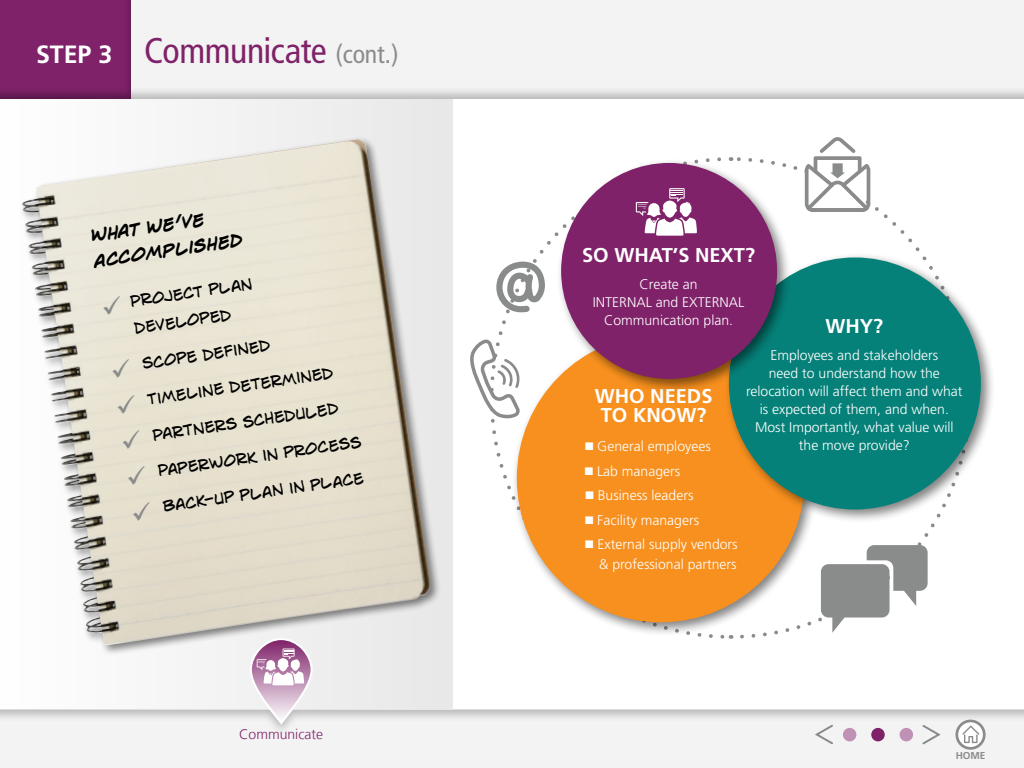
<style>
.page{position:relative;width:1024px;height:768px;background:#fff}
.page>*{position:absolute;margin:0;border:0;box-sizing:border-box;transform-origin:0 0}
.t1{font:condensed 35.8px "Frutiger";letter-spacing:-.015em;color:#7f2269}
.t2{font:700 20px/19px "Frutiger";color:#fff;text-align:center}
.t3{font:16.2px/27.6px "Lint Mc Cree Intl BB";color:#000;text-align:center}
.t4{font:italic 700 16.2px/25.6px "Lint Mc Cree Intl BB";color:#000}
.t5{font:300 14px/18px "Frutiger";color:#fff;text-align:center}
.t6{font:300 14px "Frutiger LT Com";color:#7f2269}
.t7{font:700 10px "Frutiger";color:#8a8c8c}
.s1{font-weight:700;font-stretch:normal;font-size:25px;color:#fff}
.s2{font-size:25.8px;color:#8a8c8c}
.s3{color:#8a8c8c}
</style>
<div class="page">
<div style="left:0;top:0;width:1024px;height:106px;background:#000;opacity:.25"></div>
<div style="left:0;top:0;width:140px;height:100px;background:#000;opacity:.35"></div>
<div style="left:0;top:702px;width:1024px;height:66px;background:#000;opacity:.25"></div>
<div style="left:0;top:99px;width:452px;height:610px;background:linear-gradient(to right,#fefefe,#e8e8e8)"></div>
<div style="left:19px;top:136px;width:422px;height:520px;background:#000;opacity:.5"></div>
<img style="left:21px;top:139px;width:337px;height:335px">
<svg style="left:813px;top:723px;width:22px;height:23px"></svg>
<svg style="left:921px;top:723px;width:22px;height:23px"></svg>
<div style="left:511px;top:329px;width:308px;height:308px;background:#000;opacity:.5"></div>
<div style="left:517px;top:334px;width:288px;height:288px;background:#f7901e;border-radius:50%"></div>
<div style="left:724px;top:252px;width:271px;height:272px;background:#000;opacity:.5"></div>
<div style="left:729px;top:258px;width:252px;height:252px;background:#058179;border-radius:50%"></div>
<div style="left:556px;top:158px;width:235px;height:235px;background:#000;opacity:.5"></div>
<div style="left:561px;top:163px;width:216px;height:216px;background:#7f2269;border-radius:50%"></div>
<svg style="left:821px;top:545px;width:107px;height:88px"></svg>
<svg style="left:496px;top:262px;width:49px;height:50px"></svg>
<svg style="left:805px;top:137px;width:65px;height:75px"></svg>
<svg style="left:470px;top:339px;width:52px;height:80px"></svg>
<svg style="left:248px;top:636px;width:67px;height:92px"></svg>
<svg style="left:957px;top:721px;width:27px;height:27px"></svg>
<div style="left:955px;top:720px;width:31px;height:30px;border:3px solid #8a8c8c;border-radius:50%"></div>
<svg style="left:962px;top:726px;width:17px;height:17px"></svg>
<div style="left:843px;top:728px;width:13px;height:13px;background:#bf91b4;border-radius:50%"></div>
<div style="left:871px;top:728px;width:14px;height:13px;background:#7f2269;border-radius:50%"></div>
<div style="left:900px;top:728px;width:13px;height:13px;background:#bf91b4;border-radius:50%"></div>
<svg style="left:636px;top:188px;width:61px;height:48px"></svg>
<h1 class="t1" style="left:36px;top:30px;width:364px"><span class="s1">STEP 3</span> Communicate <span class="s2">(cont.)</span></h1>
<p class="t4" style="left:89px;top:222px;width:151px;rotate:-8deg">What we’ve accomplished</p>
<p class="t3" style="left:99px;top:290px;width:154px;rotate:-8deg"><span class="s3">✓</span> Project plan developed</p>
<p class="t3" style="left:108px;top:353px;width:163px;rotate:-8deg"><span class="s3">✓</span> Scope defined</p>
<p class="t3" style="left:113px;top:389px;width:221px;rotate:-8deg"><span class="s3">✓</span> Timeline determined</p>
<p class="t3" style="left:119px;top:424px;width:221px;rotate:-8deg"><span class="s3">✓</span> Partners scheduled</p>
<p class="t3" style="left:124px;top:460px;width:239px;rotate:-8deg"><span class="s3">✓</span> Paperwork in process</p>
<p class="t3" style="left:129px;top:496px;width:237px;rotate:-8deg"><span class="s3">✓</span> Back-up plan in place</p>
<p class="t6" style="left:239px;top:726px;width:85px">Communicate</p>
<h2 class="t2" style="left:582px;top:246px;width:174px">SO WHAT’S NEXT?</h2>
<p class="t5" style="left:593px;top:275px;width:153px">Create an<br>INTERNAL and EXTERNAL<br>Communication plan.</p>
<h2 class="t2" style="left:826px;top:316px;width:59px">WHY?</h2>
<p class="t5" style="left:746px;top:346px;width:218px">Employees and stakeholders<br>need to understand how the relocation will affect them and what is expected of them, and when.<br>Most Importantly, what value will the move provide?</p>
<h2 class="t2" style="left:595px;top:386px;width:119px">WHO NEEDS<br>TO KNOW?</h2>
<p class="t5" style="left:585px;top:437px;width:127px">■ General employees</p>
<p class="t5" style="left:585px;top:462px;width:97px">■ Lab managers</p>
<p class="t5" style="left:586px;top:486px;width:109px">■ Business leaders</p>
<p class="t5" style="left:585px;top:511px;width:116px">■ Facility managers</p>
<p class="t5" style="left:585px;top:534px;width:154px;line-height:20px;text-align:right">■ External supply vendors &amp; professional partners</p>
<p class="t7" style="left:956px;top:750px;width:31px">HOME</p>
</div>
